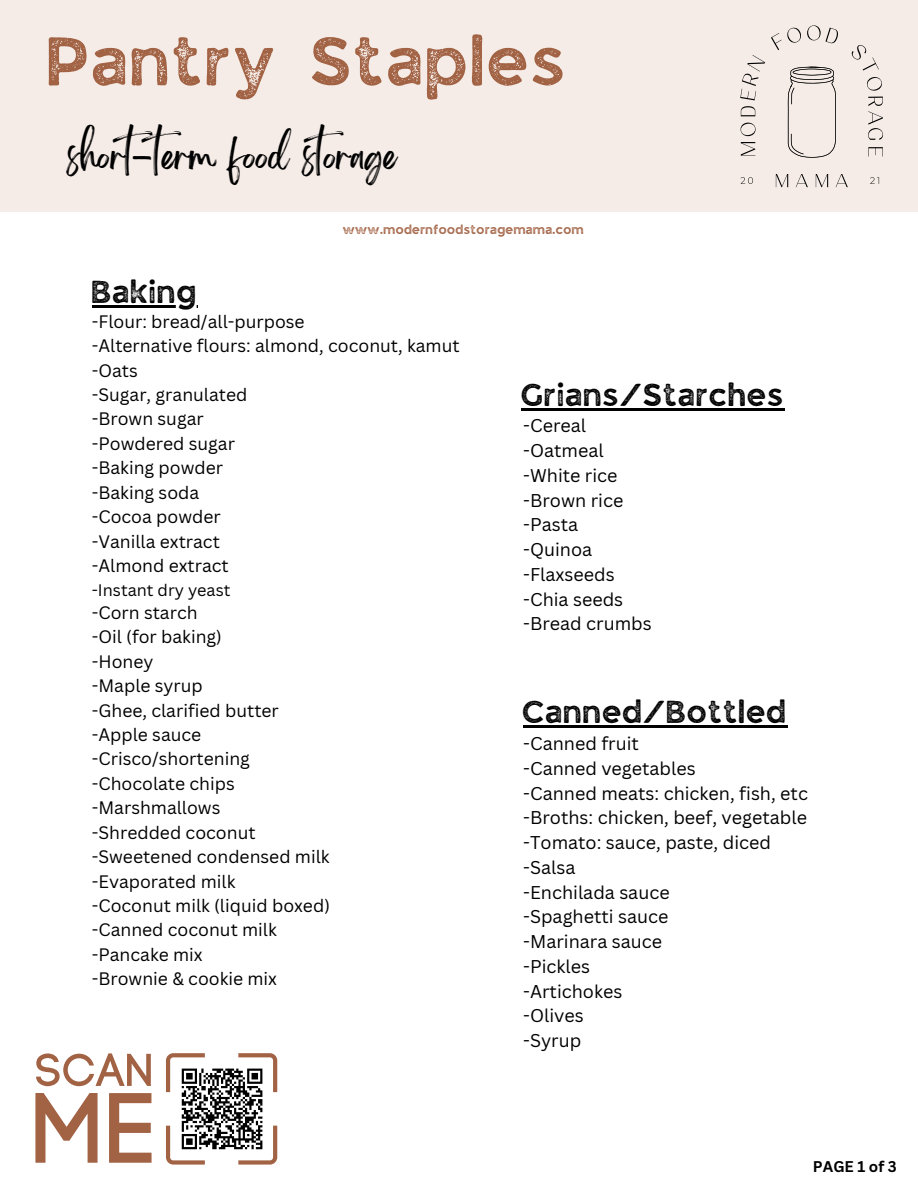
<style>
.page{position:relative;width:918px;height:1188px;background:#fff}
.page>*{position:absolute;margin:0;border:0;box-sizing:border-box;transform-origin:0 0}
.t1{font:64.95px "JA Jaya Giri Sans Rough";color:#a26244}
.t2{font:33.9px "Brightwall";color:#000}
.t3{font:30px "JA Jaya Giri Sans Rough";color:#000}
.t4{font:18px "Canva Sans";color:#000}
.t5{font:17.55px "Canva Sans";color:#000}
.t6{font:16.35px "Canva Sans";color:#000}
.t7{font:700 15.15px "Canva Sans";color:#000}
.t8{font:12px "JA Jaya Giri Sans Rough";color:#a26244}
</style>
<div class="page">
<div style="left:0;top:0;width:918px;height:212px;background:#f5ece7"></div>
<svg style="left:741px;top:142px;width:14px;height:14px"></svg>
<svg style="left:741px;top:123px;width:15px;height:13px"></svg>
<svg style="left:741px;top:106px;width:14px;height:10px"></svg>
<svg style="left:740px;top:55px;width:25px;height:45px"></svg>
<svg style="left:771px;top:25px;width:67px;height:25px"></svg>
<svg style="left:851px;top:45px;width:28px;height:26px"></svg>
<svg style="left:866px;top:77px;width:16px;height:14px"></svg>
<svg style="left:868px;top:97px;width:15px;height:43px"></svg>
<svg style="left:868px;top:147px;width:15px;height:10px"></svg>
<svg style="left:776px;top:174px;width:12px;height:13px"></svg>
<svg style="left:796px;top:174px;width:12px;height:13px"></svg>
<svg style="left:816px;top:174px;width:12px;height:13px"></svg>
<svg style="left:836px;top:174px;width:12px;height:13px"></svg>
<svg style="left:788px;top:67px;width:48px;height:91px"></svg>
<svg style="left:870px;top:177px;width:9px;height:7px"></svg>
<svg style="left:741px;top:177px;width:12px;height:7px"></svg>
<svg style="left:36px;top:1053px;width:115px;height:33px"></svg>
<svg style="left:35px;top:1093px;width:63px;height:70px"></svg>
<svg style="left:109px;top:1093px;width:43px;height:70px"></svg>
<hr style="left:92px;top:305px;width:106px;height:2px;background:#000">
<hr style="left:522px;top:408px;width:263px;height:2px;background:#000">
<hr style="left:523px;top:726px;width:265px;height:2px;background:#000">
<svg style="left:166px;top:1053px;width:111px;height:112px"></svg>
<p class="t1" style="left:49px;top:34px;width:522px">Pantry Staples</p>
<p class="t2" style="left:68px;top:144px;width:331px">short-term food storage</p>
<p class="t8" style="left:343px;top:224px;width:243px">www.modernfoodstoragemama.com</p>
<p class="t3" style="left:92px;top:279px;width:107px">Baking</p>
<p class="t5" style="left:92px;top:309px;width:214px">-Flour: bread/all-purpose</p>
<p class="t5" style="left:92px;top:333px;width:369px">-Alternative flours: almond, coconut, kamut</p>
<p class="t5" style="left:92px;top:358px;width:48px">-Oats</p>
<p class="t5" style="left:92px;top:382px;width:157px">-Sugar, granulated</p>
<p class="t5" style="left:92px;top:407px;width:114px">-Brown sugar</p>
<p class="t5" style="left:92px;top:431px;width:145px">-Powdered sugar</p>
<p class="t5" style="left:92px;top:456px;width:133px">-Baking powder</p>
<p class="t5" style="left:92px;top:480px;width:109px">-Baking soda</p>
<p class="t5" style="left:92px;top:504px;width:130px">-Cocoa powder</p>
<p class="t5" style="left:92px;top:529px;width:130px">-Vanilla extract</p>
<p class="t5" style="left:92px;top:553px;width:139px">-Almond extract</p>
<p class="t6" style="left:92px;top:579px;width:140px">-Instant dry yeast</p>
<p class="t5" style="left:92px;top:600px;width:107px">-Corn starch</p>
<p class="t5" style="left:92px;top:625px;width:132px">-Oil (for baking)</p>
<p class="t5" style="left:92px;top:649px;width:63px">-Honey</p>
<p class="t5" style="left:92px;top:673px;width:113px">-Maple syrup</p>
<p class="t5" style="left:92px;top:698px;width:189px">-Ghee, clarified butter</p>
<p class="t5" style="left:92px;top:722px;width:111px">-Apple sauce</p>
<p class="t5" style="left:92px;top:747px;width:160px">-Crisco/shortening</p>
<p class="t5" style="left:92px;top:771px;width:145px">-Chocolate chips</p>
<p class="t5" style="left:92px;top:796px;width:130px">-Marshmallows</p>
<p class="t5" style="left:92px;top:820px;width:165px">-Shredded coconut</p>
<p class="t5" style="left:92px;top:844px;width:239px">-Sweetened condensed milk</p>
<p class="t5" style="left:92px;top:869px;width:145px">-Evaporated milk</p>
<p class="t5" style="left:92px;top:893px;width:240px">-Coconut milk (liquid boxed)</p>
<p class="t5" style="left:92px;top:918px;width:187px">-Canned coconut milk</p>
<p class="t5" style="left:92px;top:942px;width:112px">-Pancake mix</p>
<p class="t5" style="left:92px;top:967px;width:187px">-Brownie &amp; cookie mix</p>
<p class="t3" style="left:522px;top:382px;width:265px">Grians/Starches</p>
<p class="t4" style="left:523px;top:413px;width:64px">-Cereal</p>
<p class="t4" style="left:523px;top:438px;width:82px">-Oatmeal</p>
<p class="t4" style="left:523px;top:463px;width:96px">-White rice</p>
<p class="t4" style="left:523px;top:487px;width:102px">-Brown rice</p>
<p class="t4" style="left:523px;top:512px;width:56px">-Pasta</p>
<p class="t4" style="left:523px;top:537px;width:71px">-Quinoa</p>
<p class="t4" style="left:523px;top:562px;width:93px">-Flaxseeds</p>
<p class="t4" style="left:523px;top:586px;width:101px">-Chia seeds</p>
<p class="t4" style="left:523px;top:611px;width:130px">-Bread crumbs</p>
<p class="t3" style="left:523px;top:700px;width:266px">Canned/Bottled</p>
<p class="t4" style="left:523px;top:731px;width:117px">-Canned fruit</p>
<p class="t4" style="left:523px;top:756px;width:174px">-Canned vegetables</p>
<p class="t4" style="left:523px;top:780px;width:286px">-Canned meats: chicken, fish, etc</p>
<p class="t4" style="left:523px;top:805px;width:285px">-Broths: chicken, beef, vegetable</p>
<p class="t4" style="left:523px;top:830px;width:249px">-Tomato: sauce, paste, diced</p>
<p class="t4" style="left:523px;top:855px;width:54px">-Salsa</p>
<p class="t4" style="left:523px;top:879px;width:148px">-Enchilada sauce</p>
<p class="t4" style="left:523px;top:904px;width:147px">-Spaghetti sauce</p>
<p class="t4" style="left:523px;top:929px;width:140px">-Marinara sauce</p>
<p class="t4" style="left:523px;top:954px;width:68px">-Pickles</p>
<p class="t4" style="left:523px;top:978px;width:101px">-Artichokes</p>
<p class="t4" style="left:523px;top:1003px;width:62px">-Olives</p>
<p class="t4" style="left:523px;top:1028px;width:60px">-Syrup</p>
<p class="t7" style="left:813px;top:1156px;width:85px">PAGE 1 of 3</p>
</div>
